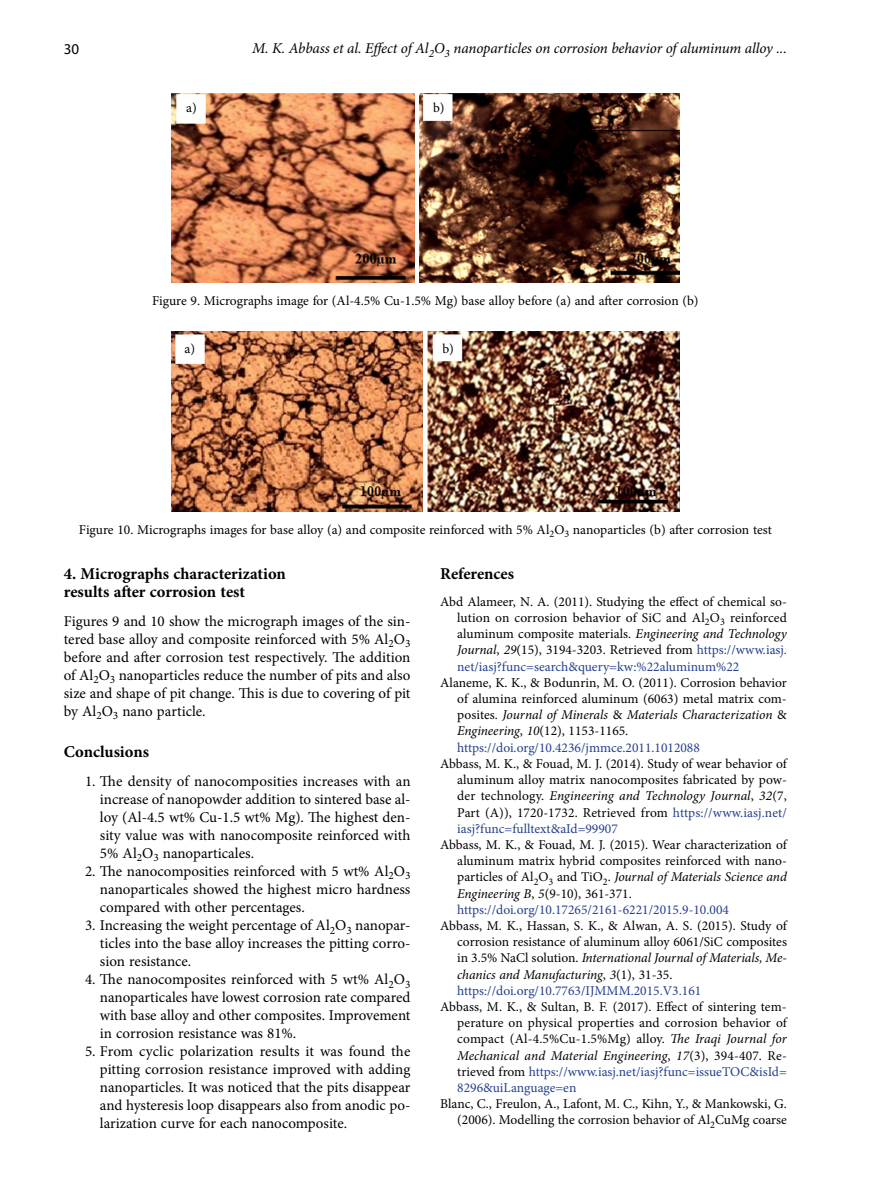
<style>
.page{position:relative;width:872px;height:1191px;background:#fff}
.page>*{position:absolute;margin:0;border:0;box-sizing:border-box;transform-origin:0 0}
.t1{font:700 16.5px/18px "Minion Pro";color:#000}
.t2{font:15px/18px "Minion Pro";color:#000;text-align:justify}
.t3{font:italic 15px "Min Symb";letter-spacing:-.01em;color:#000}
.t4{font:15px "Myriad Pro";color:#000}
.t5{font:13.5px/16.2px "Minion Pro";color:#000;text-align:justify}
.s1{font-style:italic}
.s2{color:#25408f}
</style>
<div class="page">
<img style="left:171px;top:332px;width:508px;height:179px">
<hr style="left:423px;top:330px;width:4px;height:183px;background:#fff">
<img style="left:171px;top:94px;width:508px;height:188px">
<hr style="left:415px;top:94px;width:4px;height:189px;background:#fff">
<p class="t4" style="left:64px;top:39px;width:17px">30</p>
<p class="t3" style="left:252px;top:38px;width:536px">M. K. Abbass et al. Effect of Al<sub>2</sub>O<sub>3</sub> nanoparticles on corrosion behavior of aluminum alloy ...</p>
<p class="t5" style="left:186px;top:100px;width:12px">a)</p>
<p class="t5" style="left:433px;top:100px;width:13px">b)</p>
<p class="t5" style="left:152px;top:292px;width:548px">Figure 9. Micrographs image for (Al-4.5% Cu-1.5% Mg) base alloy before (a) and after corrosion (b)</p>
<p class="t5" style="left:185px;top:340px;width:12px">a)</p>
<p class="t5" style="left:442px;top:340px;width:13px">b)</p>
<p class="t5" style="left:79px;top:521px;width:694px">Figure 10. Micrographs images for base alloy (a) and composite reinforced with 5% Al<sub>2</sub>O<sub>3</sub> nanoparticles (b) after corrosion test</p>
<p class="t1" style="left:64px;top:565px;width:224px">4. Micrographs characterization results after corrosion test</p>
<p class="t2" style="left:64px;top:612px;width:348px">Figures 9 and 10 show the micrograph images of the sin&shy;tered base alloy and composite reinforced with 5% Al<sub>2</sub>O<sub>3 </sub>before and after corrosion test respectively. The addition of Al<sub>2</sub>O<sub>3</sub> nanoparticles reduce the number of pits and also size and shape of pit change. This is due to covering of pit by Al<sub>2</sub>O<sub>3</sub> nano particle.</p>
<p class="t1" style="left:64px;top:743px;width:87px">Conclusions</p>
<p class="t2" style="left:100px;top:772px;width:312px;text-indent:-15px">1. The density of nanocomposities increases with an increase of nanopowder addition to sintered base al&shy;loy (Al-4.5 wt% Cu-1.5 wt% Mg). The highest den&shy;sity value was with nanocomposite reinforced with 5% Al<sub>2</sub>O<sub>3</sub> nanoparticales.</p>
<p class="t2" style="left:100px;top:862px;width:312px;text-indent:-15px">2. The nanocomposities reinforced with 5 wt% Al<sub>2</sub>O<sub>3 </sub>nanoparticales showed the highest micro hardness compared with other percentages.</p>
<p class="t2" style="left:100px;top:916px;width:312px;text-indent:-15px">3. Increasing the weight percentage of Al<sub>2</sub>O<sub>3</sub> nanopar&shy;ticles into the base alloy increases the pitting corro&shy;sion resistance.</p>
<p class="t2" style="left:100px;top:970px;width:312px;text-indent:-15px">4. The nanocomposites reinforced with 5 wt% Al<sub>2</sub>O<sub>3 </sub>nanoparticales have lowest corrosion rate compared with base alloy and other composites. Improvement in corrosion resistance was 81%.</p>
<p class="t2" style="left:100px;top:1042px;width:312px;text-indent:-15px">5. From cyclic polarization results it was found the pitting corrosion resistance improved with adding nanoparticles. It was noticed that the pits disappear and hysteresis loop disappears also from anodic po&shy;larization curve for each nanocomposite.</p>
<p class="t1" style="left:440px;top:565px;width:75px">References</p>
<p class="t5" style="left:457px;top:593px;width:331px;text-indent:-17px">Abd Alameer, N. A. (2011). Studying the effect of chemical so&shy;lution on corrosion behavior of SiC and Al<sub>2</sub>O<sub>3</sub> reinforced aluminum composite materials. <span class="s1">Engineering and Technology Journal</span>, <span class="s1">29</span>(15), 3194-3203. Retrieved from <span class="s2">https://www.iasj. net/iasj?func=search&amp;query=kw:%22aluminum%22</span></p>
<p class="t5" style="left:457px;top:674px;width:331px;text-align:left;text-indent:-17px">Alaneme, K. K., &amp; Bodunrin, M. O. (2011). Corrosion behavior of alumina reinforced aluminum (6063) metal matrix com&shy;posites. <span class="s1">Journal of Minerals</span> &amp; <span class="s1">Materials Characterization</span> &amp; <span class="s1">Engineering</span>, <span class="s1">10</span>(12), 1153-1165. <span class="s2">https://doi.org/10.4236/jmmce.2011.1012088</span></p>
<p class="t5" style="left:457px;top:755px;width:331px;text-indent:-17px">Abbass, M. K., &amp; Fouad, M. J. (2014). Study of wear behavior of aluminum alloy matrix nanocomposites fabricated by pow&shy;der technology. <span class="s1">Engineering and Technology Journal</span>, <span class="s1">32</span>(7, Part (A)), 1720-1732. Retrieved from <span class="s2">https://www.iasj.net/ iasj?func=fulltext&amp;aId=99907</span></p>
<p class="t5" style="left:457px;top:836px;width:331px;text-align:left;text-indent:-17px">Abbass, M. K., &amp; Fouad, M. J. (2015). Wear characterization of aluminum matrix hybrid composites reinforced with nano&shy;particles of Al<sub>2</sub>O<sub>3</sub> and TiO<sub>2</sub>. <span class="s1">Journal of Materials Science and Engineering B</span>, <span class="s1">5</span>(9-10), 361-371. <span class="s2">https://doi.org/10.17265/2161-6221/2015.9-10.004</span></p>
<p class="t5" style="left:457px;top:917px;width:331px;text-align:left;text-indent:-17px">Abbass, M. K., Hassan, S. K., &amp; Alwan, A. S. (2015). Study of corrosion resistance of aluminum alloy 6061/SiC composites in 3.5% NaCl solution. <span class="s1">International Journal of Materials, Me&shy;chanics and Manufacturing</span>, <span class="s1">3</span>(1), 31-35. <span class="s2">https://doi.org/10.7763/IJMMM.2015.V3.161</span></p>
<p class="t5" style="left:457px;top:998px;width:331px;text-indent:-17px">Abbass, M. K., &amp; Sultan, B. F. (2017). Effect of sintering tem&shy;perature on physical properties and corrosion behavior of compact (Al-4.5%Cu-1.5%Mg) alloy. <span class="s1">The Iraqi Journal for Mechanical and Material Engineering</span>, <span class="s1">17</span>(3), 394-407. Re&shy;trieved from <span class="s2">https://www.iasj.net/iasj?func=issueTOC&amp;isId= 8296&amp;uiLanguage=en</span></p>
<p class="t5" style="left:440px;top:1095px;width:348px;text-align:right">Blanc, C., Freulon, A., Lafont, M. C., Kihn, Y., &amp; Mankowski, G. (2006). Modelling the corrosion behavior of Al<sub>2</sub>CuMg coarse</p>
</div>
